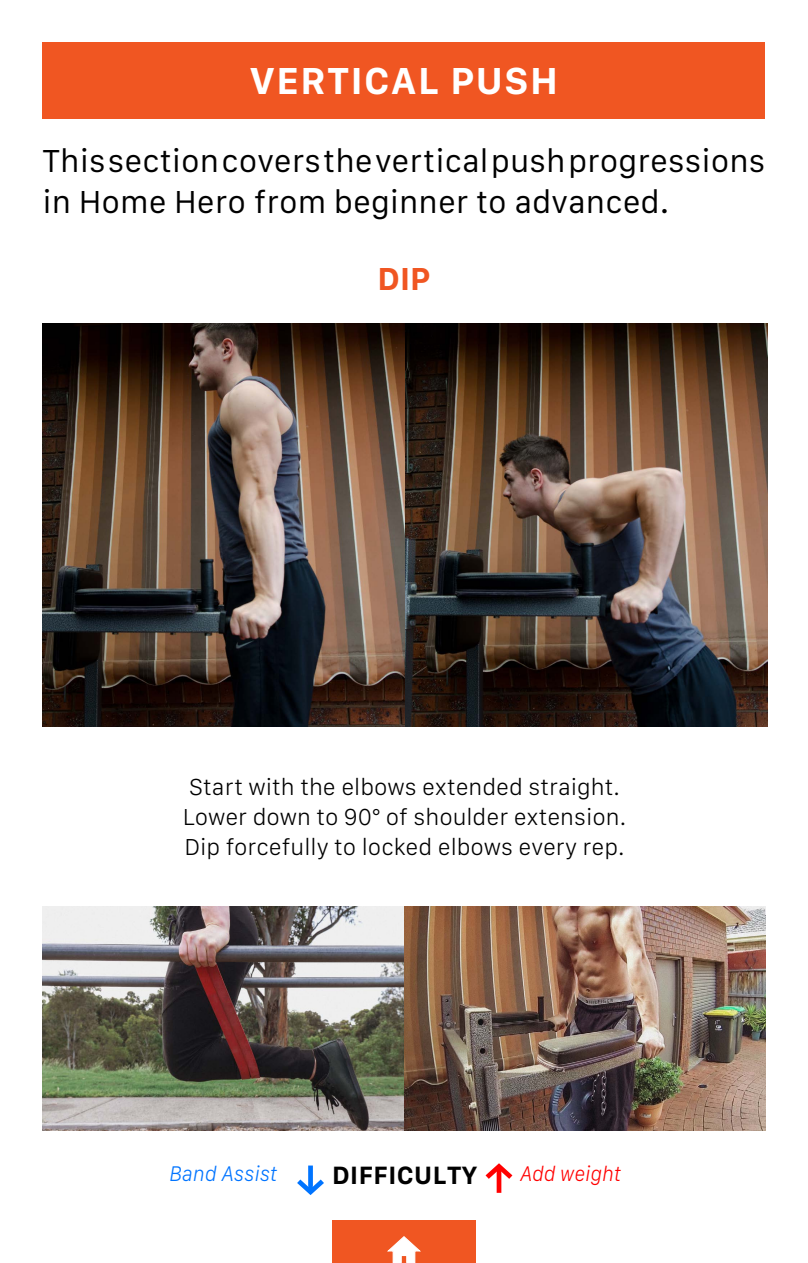
<style>
.page{position:relative;width:808px;height:1263px;background:#fff}
.page>*{position:absolute;margin:0;border:0;box-sizing:border-box;transform-origin:0 0}
.t1{font:700 39px "San Francisco Text";letter-spacing:.04em;color:#fff}
.t2{font:33px/40.5px "San Francisco Text";color:#000}
.t3{font:700 33px "San Francisco Text";color:#f05622}
.t4{font:700 25.95px "San Francisco Text";letter-spacing:.02em;color:#000}
.t5{font:300 24px/30px "San Francisco Text";color:#000}
.t6{font:italic 300 22.05px "San Francisco Text";color:#0074ff;scale:.94 1}
.t7{font:italic 300 22.05px "San Francisco Text";color:#f00;scale:.92 1}
</style>
<div class="page">
<div style="left:332px;top:1220px;width:144px;height:43px;background:#f05622"></div>
<svg style="left:387px;top:1236px;width:34px;height:27px"></svg>
<div style="left:43px;top:43px;width:722px;height:76px;background:#f05622"></div>
<img style="left:43px;top:323px;width:724px;height:404px">
<img style="left:43px;top:906px;width:722px;height:224px">
<svg style="left:485px;top:1163px;width:27px;height:30px"></svg>
<svg style="left:297px;top:1165px;width:27px;height:30px"></svg>
<h1 class="t1" style="left:250px;top:57px;width:310px">VERTICAL PUSH</h1>
<h2 class="t2" style="left:43px;top:143px;width:724px">This section covers the vertical push progressions in Home Hero from beginner to advanced.</h2>
<h2 class="t3" style="left:378px;top:258px;width:54px">DIP</h2>
<p class="t5" style="left:183px;top:773px;width:445px">Start with the elbows extended straight.<br>Lower down to 90° of shoulder extension.<br>Dip forcefully to locked elbows every rep.</p>
<p class="t6" style="left:169px;top:1159px;width:117px">Band Assist</p>
<p class="t4" style="left:332px;top:1159px;width:147px">DIFFICULTY</p>
<p class="t7" style="left:520px;top:1159px;width:111px">Add weight</p>
</div>
